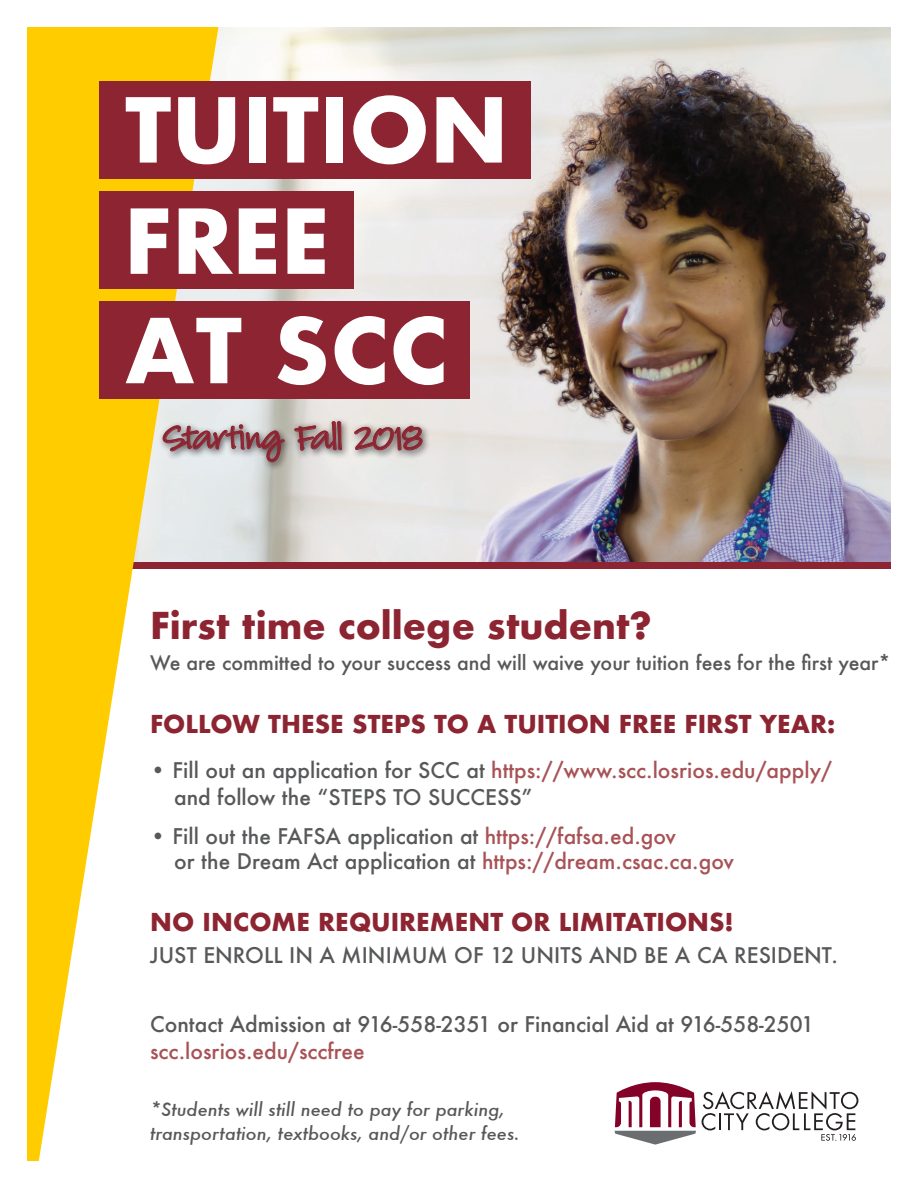
<style>
.page{position:relative;width:918px;height:1188px;background:#fff}
.page>*{position:absolute;margin:0;border:0;box-sizing:border-box;transform-origin:0 0}
.t1{font:700 86.7px/110.4px "Futura";color:#fff}
.t2{font:42px "Louisiana";letter-spacing:-.01em;color:#8d2431}
.t3{font:700 36px "Futura";color:#8d2431}
.Head1{font:700 24px "Futura";color:#8d2431}
.t4{font:500 21px/27px "Futura";color:#57585a}
.t5{font:500 19.5px "Futura";color:#57585a}
.t6{font:italic 500 18px "Futura";color:#57585a}
.s1{font-family:"Futura Std"}
.s2{color:#a85256}
</style>
<div class="page">
<img style="left:218px;top:27px;width:673px;height:535px">
<div style="left:27px;top:562px;width:864px;height:7px;background:#8d2431"></div>
<svg style="left:27px;top:27px;width:191px;height:1134px;fill:#fc0"></svg>
<div style="left:99px;top:81px;width:431px;height:98px;background:#8d2431"></div>
<div style="left:99px;top:191px;width:255px;height:98px;background:#8d2431"></div>
<div style="left:99px;top:302px;width:371px;height:97px;background:#8d2431"></div>
<svg style="left:615px;top:1082px;width:81px;height:63px"></svg>
<svg style="left:702px;top:1091px;width:156px;height:50px"></svg>
<div style="left:158px;top:418px;width:273px;height:54px;background:#231f20;opacity:.86"></div>
<svg style="left:162px;top:424px;width:123px;height:39px;background:#b3a4a7"></svg>
<svg style="left:294px;top:421px;width:48px;height:47px;background:#baa7a6"></svg>
<svg style="left:354px;top:425px;width:69px;height:26px;background:#a58888"></svg>
<p class="t1" style="left:125px;top:75px;width:385px">TUITION<br><span class="s1">FREE<br></span>AT SCC</p>
<p class="t2" style="left:164px;top:417px;width:260px">Starting Fall 2018</p>
<p class="t3" style="left:150px;top:599px;width:503px">First time college student?</p>
<p class="t5" style="left:150px;top:650px;width:742px">We are committed to your success and will waive your tuition fees for the first year*</p>
<p class="Head1" style="left:150px;top:707px;width:687px">FOLLOW THESE STEPS TO A TUITION FREE FIRST YEAR:</p>
<p class="t4" style="left:174px;top:756px;width:659px;text-indent:-24px">• Fill out an application for SCC at <span class="s2">https://www.scc.losrios.edu/apply/ </span>and follow the “STEPS TO SUCCESS”</p>
<p class="t4" style="left:174px;top:823px;width:561px;line-height:25.2px;text-indent:-24px">• Fill out the FAFSA application at <span class="s2">https://fafsa.ed.gov<br></span>or the Dream Act application at <span class="s2">https://dream.csac.ca.gov</span></p>
<p class="Head1" style="left:150px;top:905px;width:585px">NO INCOME REQUIREMENT OR LIMITATIONS!</p>
<p class="t4" style="left:150px;top:941px;width:689px">JUST ENROLL IN A MINIMUM OF 12 UNITS AND BE A CA RESIDENT.</p>
<p class="t4" style="left:150px;top:1010px;width:666px">Contact Admission at 916-558-2351 or Financial Aid at 916-558-2501 <span class="s2">scc.losrios.edu/sccfree</span></p>
<p class="t6" style="left:150px;top:1097px;width:356px">*Students will still need to pay for parking,</p>
<p class="t6" style="left:150px;top:1121px;width:371px">transportation, textbooks, and/or other fees.</p>
</div>
